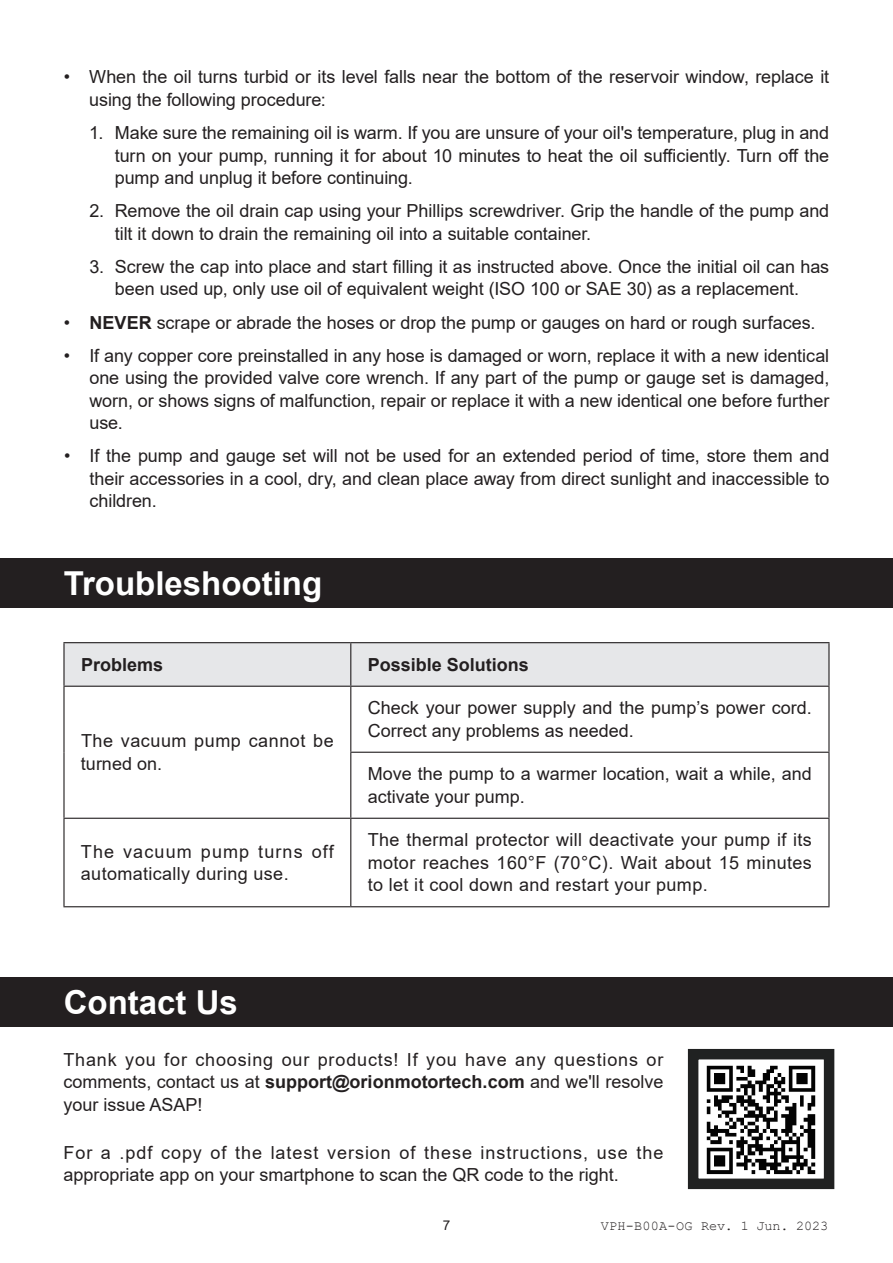
<style>
.page{position:relative;width:893px;height:1263px;background:#fff}
.page>*{position:absolute;margin:0;border:0;box-sizing:border-box;transform-origin:0 0}
.t1{font:700 33px "Arial";color:#fff}
.t2{font:18px/22.5px "Arial";color:#231f20}
.t3{font:18px/22.5px "Arial";letter-spacing:.02em;color:#231f20}
.t4{font:18px/22.5px "Arial";letter-spacing:.03em;color:#231f20}
.t5{font:700 18px "Arial";color:#231f20}
.t6{font:13.5px "Courier New";letter-spacing:-.015em;color:#231f20}
.t7{font:13.5px "Arial";color:#231f20}
.s1{font-weight:700}
</style>
<div class="page">
<div style="left:0;top:558px;width:893px;height:50px;background:#231f20"></div>
<div style="left:65px;top:643px;width:763px;height:43px;background:#e6e7e9"></div>
<hr style="left:63px;top:642px;width:288px;height:1px;background:#231f20">
<hr style="left:63px;top:643px;width:2px;height:43px;background:#231f20">
<hr style="left:351px;top:642px;width:478px;height:1px;background:#231f20">
<hr style="left:350px;top:643px;width:1px;height:43px;background:#231f20">
<hr style="left:828px;top:643px;width:1px;height:43px;background:#231f20">
<hr style="left:63px;top:686px;width:288px;height:1px;background:#231f20">
<hr style="left:63px;top:687px;width:2px;height:65px;background:#231f20">
<hr style="left:63px;top:752px;width:2px;height:66px;background:#231f20">
<hr style="left:351px;top:686px;width:478px;height:1px;background:#231f20">
<hr style="left:350px;top:687px;width:1px;height:65px;background:#231f20">
<hr style="left:828px;top:687px;width:1px;height:65px;background:#231f20">
<hr style="left:350px;top:753px;width:1px;height:65px;background:#231f20">
<hr style="left:828px;top:753px;width:1px;height:65px;background:#231f20">
<hr style="left:63px;top:818px;width:288px;height:1px;background:#231f20">
<hr style="left:63px;top:819px;width:2px;height:87px;background:#231f20">
<hr style="left:63px;top:906px;width:288px;height:1px;background:#231f20">
<hr style="left:350px;top:752px;width:479px;height:1px;background:#231f20">
<hr style="left:351px;top:818px;width:478px;height:1px;background:#231f20">
<hr style="left:350px;top:819px;width:1px;height:87px;background:#231f20">
<hr style="left:828px;top:819px;width:1px;height:87px;background:#231f20">
<hr style="left:351px;top:906px;width:478px;height:1px;background:#231f20">
<div style="left:0;top:977px;width:893px;height:50px;background:#231f20"></div>
<img style="left:706px;top:1065px;width:110px;height:110px">
<div style="left:688px;top:1049px;width:146px;height:140px;border:10px solid #202121"></div>
<p class="t2" style="left:89px;top:66px;width:741px;text-indent:-26px">• When the oil turns turbid or its level falls near the bottom of the reservoir window, replace it using the following procedure:</p>
<p class="t2" style="left:115px;top:121px;width:716px;text-align:justify;text-indent:-26px">1. Make sure the remaining oil is warm. If you are unsure of your oil's temperature, plug in and turn on your pump, running it for about 10 minutes to heat the oil sufficiently. Turn off the pump and unplug it before continuing.</p>
<p class="t2" style="left:115px;top:200px;width:716px;text-indent:-26px">2. Remove the oil drain cap using your Phillips screwdriver. Grip the handle of the pump and tilt it down to drain the remaining oil into a suitable container.</p>
<p class="t2" style="left:89px;top:255px;width:741px;text-align:center">3. Screw the cap into place and start filling it as instructed above. Once the initial oil can has been used up, only use oil of equivalent weight (ISO 100 or SAE 30) as a replacement.</p>
<p class="t2" style="left:64px;top:311px;width:753px">• <span class="s1">NEVER</span> scrape or abrade the hoses or drop the pump or gauges on hard or rough surfaces.</p>
<p class="t2" style="left:89px;top:344px;width:741px;text-align:justify;text-indent:-26px">• If any copper core preinstalled in any hose is damaged or worn, replace it with a new identical one using the provided valve core wrench. If any part of the pump or gauge set is damaged, worn, or shows signs of malfunction, repair or replace it with a new identical one before further use.</p>
<p class="t2" style="left:90px;top:445px;width:741px;text-align:justify;text-indent:-26px">• If the pump and gauge set will not be used for an extended period of time, store them and their accessories in a cool, dry, and clean place away from direct sunlight and inaccessible to children.</p>
<h1 class="t1" style="left:64px;top:560px;width:260px">Troubleshooting</h1>
<p class="t5" style="left:81px;top:652px;width:84px">Problems</p>
<p class="t5" style="left:368px;top:652px;width:163px">Possible Solutions</p>
<p class="t4" style="left:81px;top:730px;width:254px">The vacuum pump cannot be turned on.</p>
<p class="t2" style="left:368px;top:697px;width:446px">Check your power supply and the pump’s power cord.<br>Correct any problems as needed.</p>
<p class="t2" style="left:368px;top:763px;width:446px">Move the pump to a warmer location, wait a while, and activate your pump.</p>
<p class="t3" style="left:81px;top:840px;width:254px">The vacuum pump turns off automatically during use.</p>
<p class="t2" style="left:368px;top:829px;width:446px;text-align:justify">The thermal protector will deactivate your pump if its motor reaches 160°F (70°C). Wait about 15 minutes to let it cool down and restart your pump.</p>
<h1 class="t1" style="left:64px;top:979px;width:176px">Contact Us</h1>
<p class="t2" style="left:63px;top:1048px;width:601px;text-align:justify">Thank you for choosing our products! If you have any questions or comments, contact us at <span class="s1">support@orionmotortech.com</span> and we'll resolve your issue ASAP!</p>
<p class="t2" style="left:63px;top:1141px;width:601px">For a .pdf copy of the latest version of these instructions, use the appropriate app on your smartphone to scan the QR code to the right.</p>
<p class="t6" style="left:601px;top:1217px;width:229px">VPH-B00A-OG Rev. 1 Jun. 2023</p>
<p class="t7" style="left:443px;top:1216px;width:9px">7</p>
</div>
